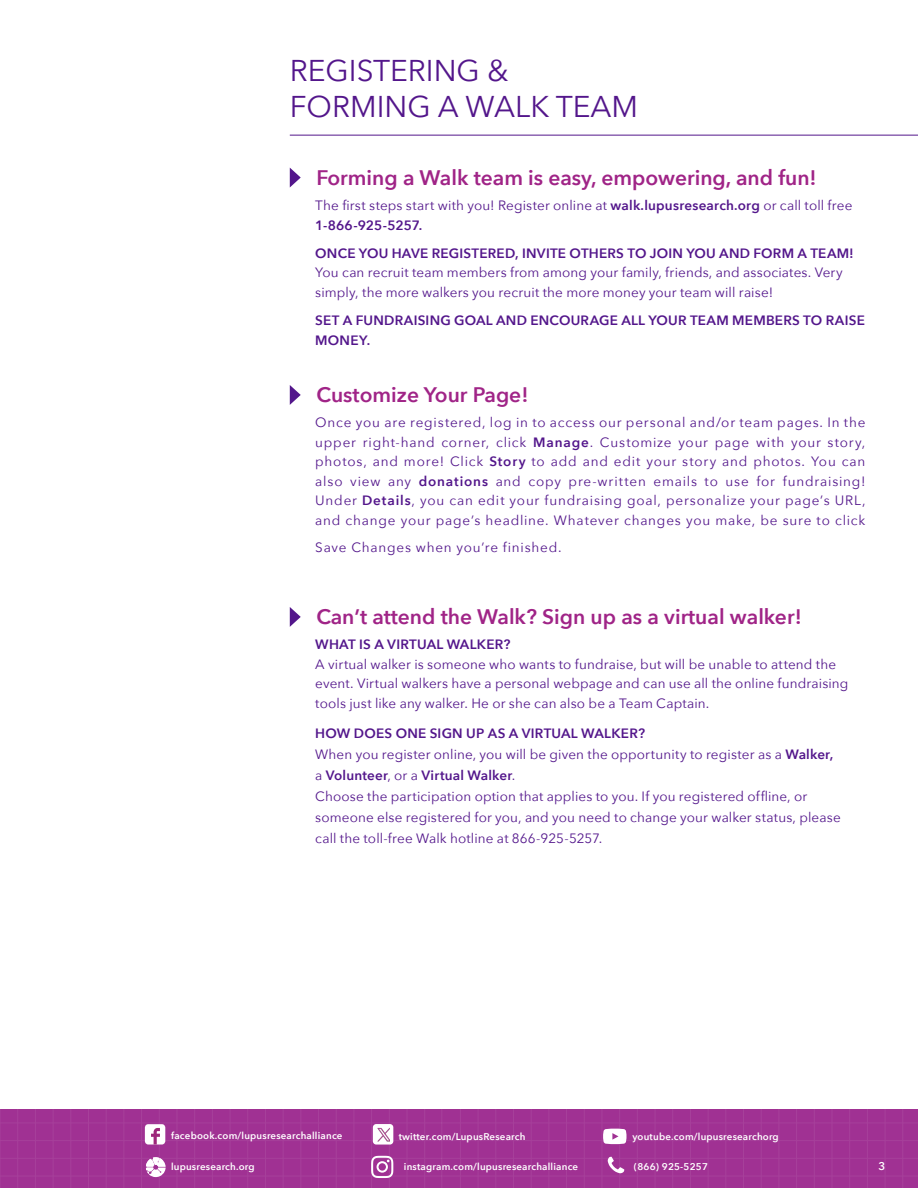
<style>
.page{position:relative;width:918px;height:1188px;background:#fff}
.page>*{position:absolute;margin:0;border:0;box-sizing:border-box;transform-origin:0 0}
.red_bar_ko{font:30px/36px "Avenir Next";color:#53168b}
.ARROW_HEADS{font:600 21px "Avenir Next";color:#a02487}
.BODY_PURPLE{font:13.5px/19.5px "Avenir Next";letter-spacing:.01em;color:#53168b}
.BODY_PURPLE-2{font:600 13.5px/19.5px "Avenir Next";letter-spacing:.015em;color:#53168b}
.BODY_PURPLE-3{font:13.5px "Avenir Next";letter-spacing:.06em;color:#53168b}
.t1{font:600 11.25px "Avenir Next";color:#fff}
.t2{font:600 9.75px "Avenir Next";letter-spacing:.02em;color:#fff}
.s1{font-weight:600}
</style>
<div class="page">
<div style="left:0;top:1109px;width:918px;height:79px;background:#a03193"></div>
<hr style="left:0;top:1107px;width:1px;height:81px;background:#fff">
<hr style="left:17px;top:1107px;width:1px;height:81px;background:#fff">
<hr style="left:35px;top:1107px;width:1px;height:81px;background:#fff">
<hr style="left:53px;top:1107px;width:1px;height:81px;background:#fff">
<hr style="left:71px;top:1107px;width:1px;height:81px;background:#fff">
<hr style="left:88px;top:1107px;width:1px;height:81px;background:#fff">
<hr style="left:106px;top:1107px;width:1px;height:81px;background:#fff">
<hr style="left:124px;top:1107px;width:1px;height:81px;background:#fff">
<hr style="left:141px;top:1107px;width:1px;height:81px;background:#fff">
<hr style="left:159px;top:1107px;width:1px;height:81px;background:#fff">
<hr style="left:177px;top:1107px;width:1px;height:81px;background:#fff">
<hr style="left:194px;top:1107px;width:1px;height:81px;background:#fff">
<hr style="left:212px;top:1107px;width:1px;height:81px;background:#fff">
<hr style="left:230px;top:1107px;width:1px;height:81px;background:#fff">
<hr style="left:247px;top:1107px;width:1px;height:81px;background:#fff">
<hr style="left:265px;top:1107px;width:1px;height:81px;background:#fff">
<hr style="left:283px;top:1107px;width:1px;height:81px;background:#fff">
<hr style="left:301px;top:1107px;width:1px;height:81px;background:#fff">
<hr style="left:318px;top:1107px;width:1px;height:81px;background:#fff">
<hr style="left:336px;top:1107px;width:1px;height:81px;background:#fff">
<hr style="left:354px;top:1107px;width:1px;height:81px;background:#fff">
<hr style="left:371px;top:1107px;width:1px;height:81px;background:#fff">
<hr style="left:389px;top:1107px;width:1px;height:81px;background:#fff">
<hr style="left:407px;top:1107px;width:1px;height:81px;background:#fff">
<hr style="left:424px;top:1107px;width:1px;height:81px;background:#fff">
<hr style="left:0;top:1176px;width:442px;height:1px;background:#fff">
<hr style="left:0;top:1158px;width:442px;height:1px;background:#fff">
<hr style="left:0;top:1140px;width:442px;height:1px;background:#fff">
<hr style="left:0;top:1123px;width:442px;height:1px;background:#fff">
<hr style="left:460px;top:1106px;width:1px;height:82px;background:#fff">
<hr style="left:478px;top:1106px;width:1px;height:82px;background:#fff">
<hr style="left:496px;top:1106px;width:1px;height:82px;background:#fff">
<hr style="left:513px;top:1106px;width:1px;height:82px;background:#fff">
<hr style="left:531px;top:1106px;width:1px;height:82px;background:#fff">
<hr style="left:549px;top:1106px;width:1px;height:82px;background:#fff">
<hr style="left:566px;top:1106px;width:1px;height:82px;background:#fff">
<hr style="left:584px;top:1106px;width:1px;height:82px;background:#fff">
<hr style="left:602px;top:1106px;width:1px;height:82px;background:#fff">
<hr style="left:619px;top:1106px;width:1px;height:82px;background:#fff">
<hr style="left:637px;top:1106px;width:1px;height:82px;background:#fff">
<hr style="left:655px;top:1106px;width:1px;height:82px;background:#fff">
<hr style="left:672px;top:1106px;width:1px;height:82px;background:#fff">
<hr style="left:690px;top:1106px;width:1px;height:82px;background:#fff">
<hr style="left:708px;top:1106px;width:1px;height:82px;background:#fff">
<hr style="left:726px;top:1106px;width:1px;height:82px;background:#fff">
<hr style="left:743px;top:1106px;width:1px;height:82px;background:#fff">
<hr style="left:761px;top:1106px;width:1px;height:82px;background:#fff">
<hr style="left:779px;top:1106px;width:1px;height:82px;background:#fff">
<hr style="left:796px;top:1106px;width:1px;height:82px;background:#fff">
<hr style="left:814px;top:1106px;width:1px;height:82px;background:#fff">
<hr style="left:832px;top:1106px;width:1px;height:82px;background:#fff">
<hr style="left:849px;top:1106px;width:1px;height:82px;background:#fff">
<hr style="left:867px;top:1106px;width:1px;height:82px;background:#fff">
<hr style="left:885px;top:1106px;width:1px;height:82px;background:#fff">
<hr style="left:903px;top:1106px;width:1px;height:82px;background:#fff">
<hr style="left:442px;top:1106px;width:1px;height:82px;background:#fff">
<hr style="left:442px;top:1176px;width:476px;height:1px;background:#fff">
<hr style="left:442px;top:1158px;width:476px;height:1px;background:#fff">
<hr style="left:442px;top:1140px;width:476px;height:1px;background:#fff">
<hr style="left:442px;top:1123px;width:476px;height:1px;background:#fff">
<svg style="left:145px;top:1124px;width:20px;height:21px"></svg>
<div style="left:373px;top:1124px;width:20px;height:21px;background:#fff;border-radius:3px"></div>
<svg style="left:146px;top:1157px;width:20px;height:20px"></svg>
<svg style="left:371px;top:1156px;width:22px;height:22px"></svg>
<svg style="left:603px;top:1129px;width:23px;height:15px"></svg>
<img style="left:377px;top:1127px;width:13px;height:15px">
<svg style="left:608px;top:1157px;width:16px;height:16px"></svg>
<svg style="left:290px;top:168px;width:11px;height:20px"></svg>
<svg style="left:290px;top:385px;width:11px;height:20px"></svg>
<svg style="left:290px;top:607px;width:11px;height:20px"></svg>
<hr style="left:290px;top:135px;width:628px;height:1px;background:#53168b">
<p class="red_bar_ko" style="left:290px;top:51px;width:350px">REGISTERING &amp;<br>FORMING A WALK TEAM</p>
<p class="ARROW_HEADS" style="left:316px;top:159px;width:502px">Forming a Walk team is easy, empowering, and fun!</p>
<p class="BODY_PURPLE" style="left:315px;top:195px;width:539px">The first steps start with you! Register online at <span class="s1">walk.lupusresearch.org</span> or call toll free<br><span class="s1">1-866-925-5257.</span></p>
<p class="BODY_PURPLE" style="left:315px;top:243px;width:540px"><span class="s1">ONCE YOU HAVE REGISTERED, INVITE OTHERS TO JOIN YOU AND FORM A TEAM!<br></span>You can recruit team members from among your family, friends, and associates. Very simply, the more walkers you recruit the more money your team will raise!</p>
<p class="BODY_PURPLE-2" style="left:315px;top:311px;width:551px">SET A FUNDRAISING GOAL AND ENCOURAGE ALL YOUR TEAM MEMBERS TO RAISE<br>MONEY.</p>
<p class="ARROW_HEADS" style="left:316px;top:377px;width:214px">Customize Your Page!</p>
<p class="BODY_PURPLE" style="left:315px;top:412px;width:552px;text-align:justify">Once you are registered, log in to access our personal and/or team pages. In the upper right-hand corner, click <span class="s1">Manage</span>. Customize your page with your story, photos, and more! Click <span class="s1">Story</span> to add and edit your story and photos. You can also view any <span class="s1">donations</span> and copy pre-written emails to use for fundraising!<br>Under <span class="s1">Details</span>, you can edit your fundraising goal, personalize your page’s URL, and change your page’s headline. Whatever changes you make, be sure to click</p>
<p class="BODY_PURPLE-3" style="left:315px;top:536px;width:248px">Save Changes when you’re finished.</p>
<p class="ARROW_HEADS" style="left:316px;top:599px;width:487px">Can’t attend the Walk? Sign up as a virtual walker!</p>
<p class="BODY_PURPLE" style="left:315px;top:634px;width:535px"><span class="s1">WHAT IS A VIRTUAL WALKER?<br></span>A virtual walker is someone who wants to fundraise, but will be unable to attend the event. Virtual walkers have a personal webpage and can use all the online fundraising tools just like any walker. He or she can also be a Team Captain.</p>
<p class="BODY_PURPLE" style="left:315px;top:722px;width:527px;line-height:21px"><span class="s1">HOW DOES ONE SIGN UP AS A VIRTUAL WALKER?<br></span>When you register online, you will be given the opportunity to register as a <span class="s1">Walker, </span>a <span class="s1">Volunteer</span>, or a <span class="s1">Virtual Walker</span>.<br>Choose the participation option that applies to you. If you registered offline, or someone else registered for you, and you need to change your walker status, please call the toll-free Walk hotline at 866-925-5257.</p>
<p class="t2" style="left:171px;top:1128px;width:173px">facebook.com/lupusresearchalliance</p>
<p class="t2" style="left:171px;top:1159px;width:85px">lupusresearch.org</p>
<p class="t2" style="left:634px;top:1158px;width:76px">(866) 925-5257</p>
<p class="t2" style="left:399px;top:1128px;width:128px">twitter.com/LupusResearch</p>
<p class="t2" style="left:632px;top:1128px;width:148px">youtube.com/lupusresearchorg</p>
<p class="t2" style="left:404px;top:1158px;width:176px">instagram.com/lupusresearchalliance</p>
<p class="t1" style="left:878px;top:1156px;width:8px">3</p>
</div>
